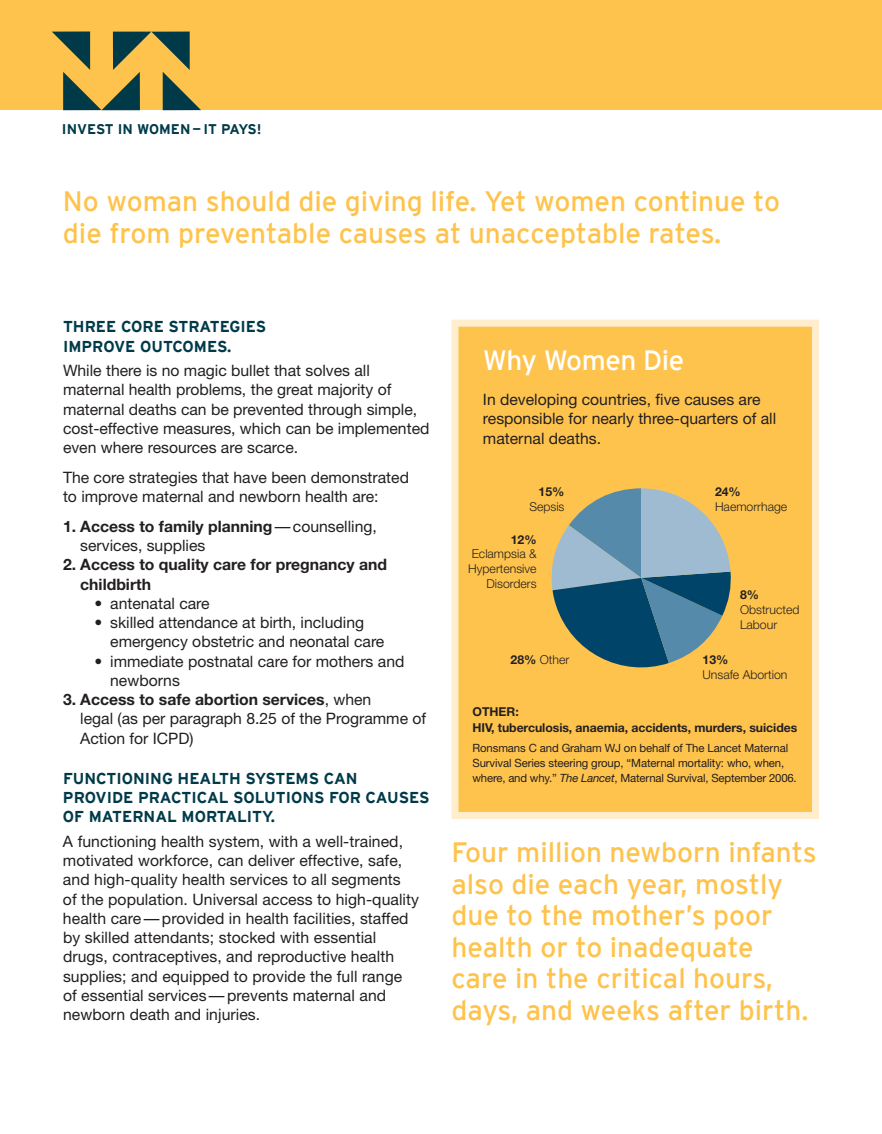
<style>
.page{position:relative;width:882px;height:1134px;background:#fff}
.page>*{position:absolute;margin:0;border:0;box-sizing:border-box;transform-origin:0 0}
.t1{font:28px/31.5px "Interstate";color:#fec34d}
.t2{font:28px "Interstate";letter-spacing:-.015em;color:#fff}
.t3{font:15.75px/19.2px "Helvetica Neue";color:#231f20}
.t4{font:700 15.75px/19.2px "Interstate";color:#003a49}
.t5{font:700 15.75px/19.2px "Helvetica Neue";color:#231f20}
.t6{font:700 14px "Interstate";color:#003a49}
.t7{font:300 12.25px/14.7px "Helvetica Neue";color:#231f20;text-align:right}
.t8{font:700 12.25px/15.8px "Helvetica Neue";letter-spacing:-.005em;color:#231f20}
.t9{font:11.38px/14.9px "Helvetica Neue";letter-spacing:-.01em;color:#231f20}
.s1{font-weight:700}
.s2{font-style:italic}
</style>
<div class="page">
<div style="left:0;top:0;width:882px;height:110px;background:#fec34d"></div>
<svg style="left:52px;top:32px;width:149px;height:78px"></svg>
<div style="left:458px;top:327px;width:354px;height:485px;background:#fec34d"></div>
<div style="left:451px;top:320px;width:368px;height:499px;border:7px solid #feeece"></div>
<svg style="left:551px;top:488px;width:180px;height:180px"></svg>
<p class="t6" style="left:62px;top:121px;width:201px">INVEST IN WOMEN —IT PAYS!</p>
<h1 class="t1" style="left:63px;top:186px;width:718px">No woman should die giving life. Yet women continue to die from preventable causes at unacceptable rates.</h1>
<p class="t4" style="left:63px;top:317px;width:205px">THREE CORE STRATEGIES<br>IMPROVE OUTCOMES.</p>
<p class="t3" style="left:63px;top:362px;width:368px">While there is no magic bullet that solves all maternal health problems, the great majority of maternal deaths can be prevented through simple, cost-effective measures, which can be implemented even where resources are scarce.</p>
<p class="t3" style="left:63px;top:469px;width:348px">The core strategies that have been demonstrated to improve maternal and newborn health are:</p>
<p class="t3" style="left:80px;top:518px;width:298px;text-indent:-17px"><span class="s1">1. Access to family planning</span>—counselling, services, supplies</p>
<p class="t5" style="left:80px;top:556px;width:308px;text-indent:-17px">2. Access to quality care for pregnancy and childbirth</p>
<p class="t3" style="left:95px;top:595px;width:117px">• antenatal care</p>
<p class="t3" style="left:110px;top:614px;width:276px;text-indent:-16px">• skilled attendance at birth, including emergency obstetric and neonatal care</p>
<p class="t3" style="left:110px;top:653px;width:296px;text-indent:-16px">• immediate postnatal care for mothers and newborns</p>
<p class="t3" style="left:80px;top:691px;width:347px;text-indent:-17px"><span class="s1">3. Access to safe abortion services</span>, when<br>legal (as per paragraph 8.25 of the Programme of<br>Action for ICPD)</p>
<p class="t4" style="left:63px;top:769px;width:368px">FUNCTIONING HEALTH SYSTEMS CAN<br>PROVIDE PRACTICAL SOLUTIONS FOR CAUSES<br>OF MATERNAL MORTALITY.</p>
<p class="t3" style="left:63px;top:833px;width:358px">A functioning health system, with a well-trained, motivated workforce, can deliver effective, safe, and high-quality health services to all segments<br>of the population. Universal access to high-quality health care—provided in health facilities, staffed by skilled attendants; stocked with essential drugs, contraceptives, and reproductive health supplies; and equipped to provide the full range of essential services—prevents maternal and newborn death and injuries.</p>
<h1 class="t2" style="left:483px;top:345px;width:203px">Why Women Die</h1>
<p class="t3" style="left:483px;top:391px;width:295px">In developing countries, five causes are responsible for nearly three-quarters of all maternal deaths.</p>
<p class="t8" style="left:539px;top:485px;width:27px">15%</p>
<p class="t7" style="left:529px;top:500px;width:37px">Sepsis</p>
<p class="t8" style="left:511px;top:532px;width:27px">12%</p>
<p class="t7" style="left:468px;top:548px;width:70px">Eclampsia &amp;<br>Hypertensive<br>Disorders</p>
<p class="t7" style="left:511px;top:653px;width:60px"><span class="s1">28%</span> Other</p>
<p class="t8" style="left:715px;top:485px;width:27px">24%</p>
<p class="t7" style="left:715px;top:500px;width:74px">Haemorrhage</p>
<p class="t8" style="left:740px;top:588px;width:21px">8%</p>
<p class="t7" style="left:740px;top:604px;width:61px;text-align:left">Obstructed<br>Labour</p>
<p class="t8" style="left:703px;top:653px;width:27px">13%</p>
<p class="t7" style="left:703px;top:668px;width:86px">Unsafe Abortion</p>
<p class="t8" style="left:473px;top:705px;width:326px">OTHER:<br>HIV, tuberculosis, anaemia, accidents, murders, suicides</p>
<p class="t9" style="left:473px;top:742px;width:326px">Ronsmans C and Graham WJ on behalf of The Lancet Maternal<br>Survival Series steering group, “Maternal mortality: who, when, where, and why.” <span class="s2">The Lancet</span>, Maternal Survival, September 2006.</p>
<h1 class="t1" style="left:452px;top:837px;width:367px">Four million newborn infants also die each year, mostly due to the mother’s poor health or to inadequate<br>care in the critical hours, days, and weeks after birth.</h1>
</div>
